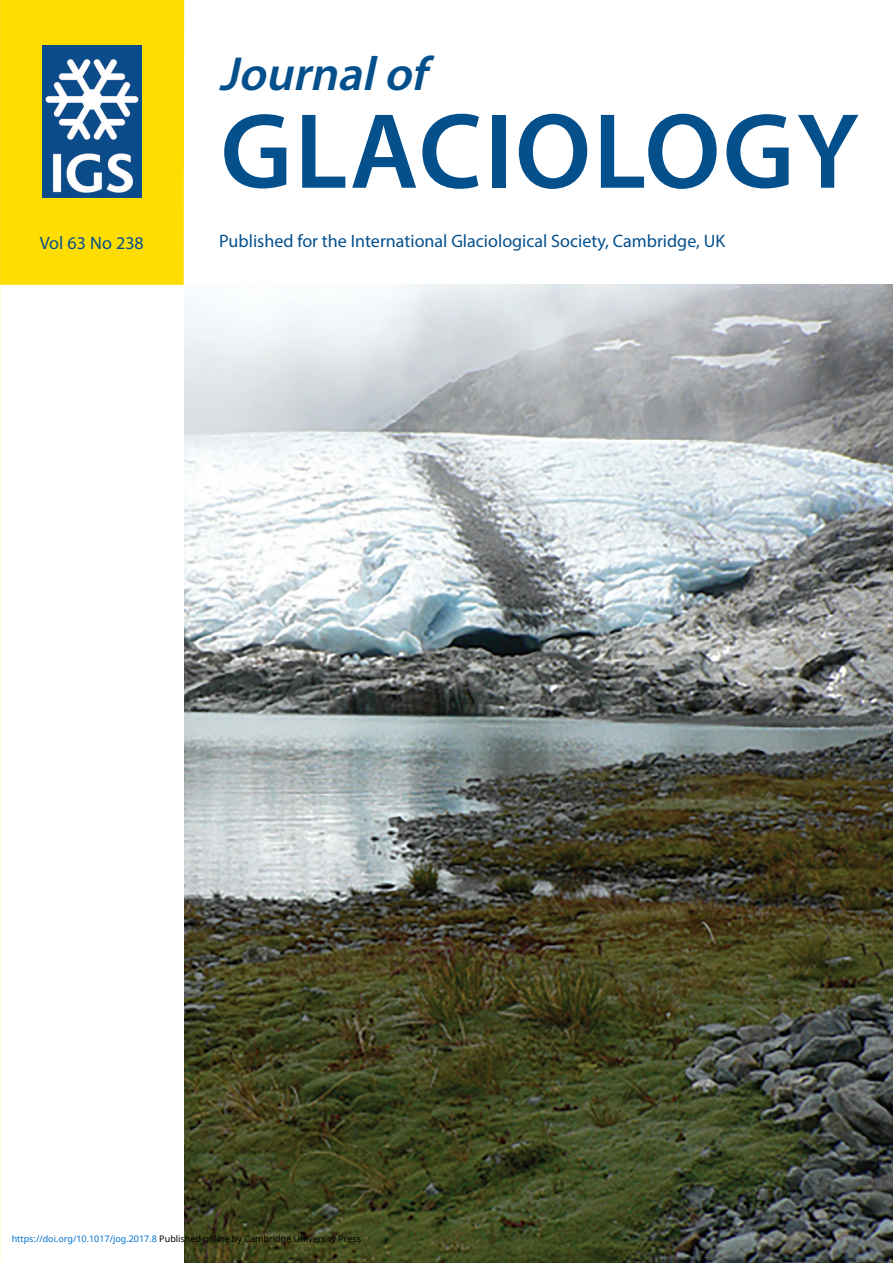
<style>
.page{position:relative;width:893px;height:1263px;background:#fff}
.page>*{position:absolute;margin:0;border:0;box-sizing:border-box;transform-origin:0 0}
.t1{font:600 108px "Myriad Pro";letter-spacing:.02em;color:#04508d}
.t2{font:italic 600 48px "Myriad Pro";color:#04508d}
.t3{font:18px "Myriad Pro";color:#04508d}
.t4{font:9px "Noto Sans";color:#000}
.s1{color:#0172cf}
</style>
<div class="page">
<div style="left:1px;top:0;width:183px;height:285px;background:#ffdd01"></div>
<img style="left:184px;top:285px;width:709px;height:978px">
<img style="left:43px;top:45px;width:98px;height:152px">
<img style="left:0;top:0;width:1px;height:1263px">
<p class="t3" style="left:40px;top:236px;width:106px">Vol 63 No 238</p>
<p class="t2" style="left:219px;top:55px;width:208px">Journalof</p>
<p class="t1" style="left:220px;top:110px;width:640px">GLACIOLOGY</p>
<p class="t3" style="left:219px;top:234px;width:507px">Published for the International Glaciological Society, Cambridge, UK</p>
<p class="t4" style="left:12px;top:1232px;width:351px"><span class="s1">https://doi.org/10.1017/jog.2017.8</span> Published online by Cambridge University Press</p>
</div>
